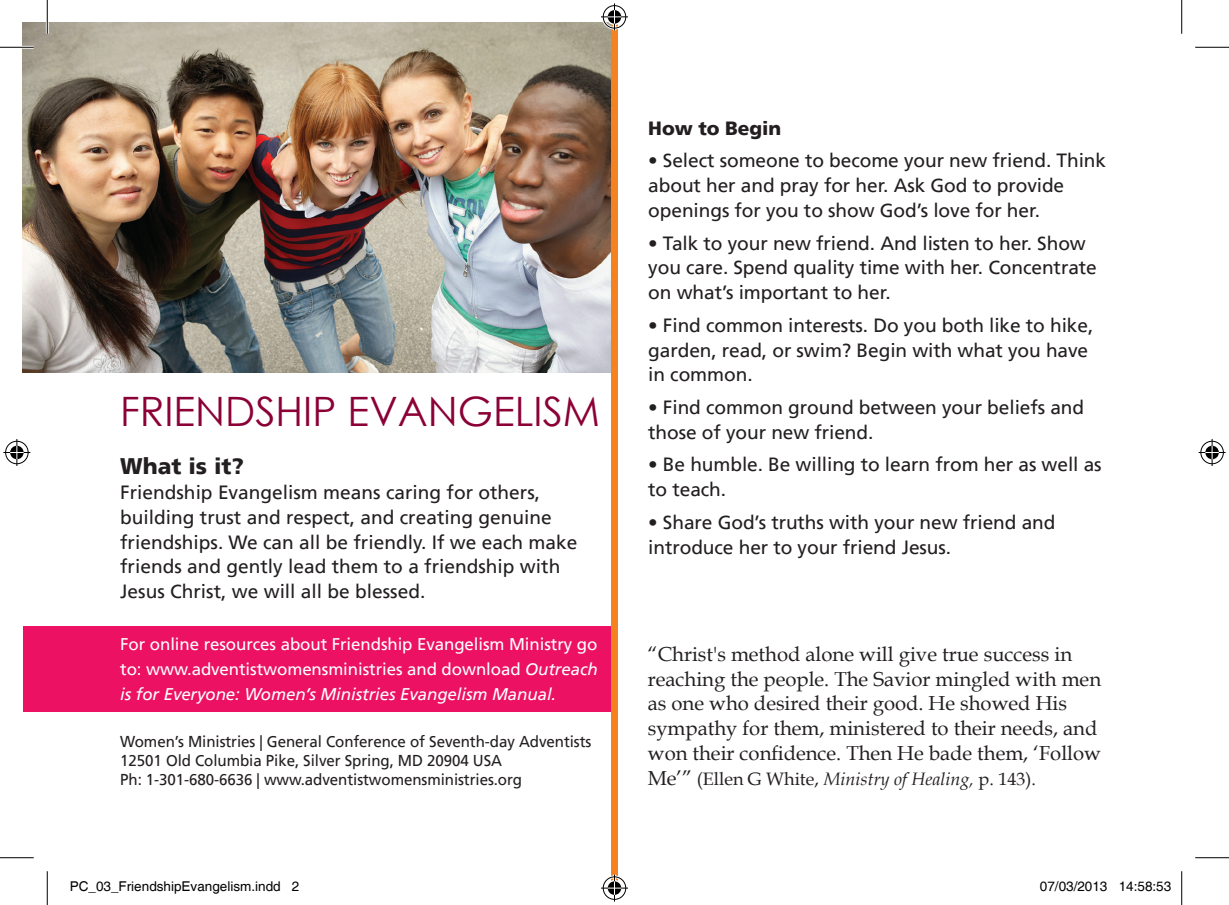
<style>
.page{position:relative;width:1229px;height:905px;background:#fff}
.page>*{position:absolute;margin:0;border:0;box-sizing:border-box;transform-origin:0 0}
.t1{font:40.5px "Century Gothic";color:#8b0036}
.t2{font:900 22.5px "Frutiger LT";color:#231f20}
.t3{font:20.25px/24.8px "Book Antiqua";color:#231f20}
.t4{font:19.12px/24.8px "Frutiger LT";letter-spacing:-.005em;color:#231f20}
.t5{font:900 19.12px "Frutiger LT";letter-spacing:-.005em;color:#231f20}
.t6{font:18px "Book Antiqua";color:#231f20}
.t7{font:16.88px/24.8px "Frutiger LT";letter-spacing:-.005em;color:#fff;text-align:justify}
.t8{font:15.75px "Frutiger LT";letter-spacing:-.005em;color:#231f20;scale:.96 1}
.t9{font:13.5px "Helvetica";color:#000}
.s1{font-style:italic}
.s2{font-size:20.25px}
</style>
<div class="page">
<div style="left:23px;top:626px;width:591px;height:85px;background:#ec1163"></div>
<img style="left:23px;top:23px;width:588px;height:350px">
<div style="left:611px;top:23px;width:7px;height:859px;background:#f58220"></div>
<hr style="left:0;top:46px;width:34px;height:3px;background:#fff">
<hr style="left:46px;top:0;width:3px;height:34px;background:#fff">
<hr style="left:0;top:47px;width:34px;height:1px;background:#000">
<hr style="left:1195px;top:47px;width:33px;height:1px;background:#000">
<hr style="left:0;top:857px;width:34px;height:1px;background:#000">
<hr style="left:1195px;top:857px;width:33px;height:1px;background:#000">
<hr style="left:47px;top:0;width:1px;height:34px;background:#000">
<hr style="left:47px;top:871px;width:1px;height:33px;background:#000">
<hr style="left:1181px;top:0;width:1px;height:34px;background:#000">
<hr style="left:1181px;top:871px;width:1px;height:33px;background:#000">
<svg style="left:601px;top:3px;width:27px;height:27px"></svg>
<svg style="left:601px;top:874px;width:27px;height:27px"></svg>
<svg style="left:3px;top:439px;width:27px;height:27px"></svg>
<svg style="left:1198px;top:439px;width:27px;height:27px"></svg>
<p class="t1" style="left:120px;top:383px;width:481px">FRIENDSHIP EVANGELISM</p>
<p class="t2" style="left:120px;top:453px;width:125px">What is it?</p>
<p class="t4" style="left:120px;top:480px;width:421px">Friendship Evangelism means caring for others,</p>
<p class="t4" style="left:120px;top:505px;width:433px">building trust and respect, and creating genuine</p>
<p class="t4" style="left:120px;top:529px;width:459px">friendships. We can all be friendly. If we each make</p>
<p class="t4" style="left:120px;top:554px;width:441px">friends and gently lead them to a friendship with<br>Jesus Christ, we will all be blessed.</p>
<p class="t7" style="left:120px;top:632px;width:479px">For online resources about Friendship Evangelism Ministry go to: www.adventistwomensministries and download <span class="s1">Outreach is for Everyone: Women’s Ministries Evangelism Manual.</span></p>
<p class="t8" style="left:120px;top:732px;width:492px">Women’s Ministries | General Conference of Seventh-day Adventists</p>
<p class="t8" style="left:120px;top:751px;width:399px">12501 Old Columbia Pike, Silver Spring, MD 20904 USA</p>
<p class="t8" style="left:120px;top:770px;width:420px">Ph: 1-301-680-6636 | www.adventistwomensministries.org</p>
<p class="t5" style="left:648px;top:116px;width:134px">How to Begin</p>
<p class="t4" style="left:648px;top:148px;width:459px">• Select someone to become your new friend. Think about her and pray for her. Ask God to provide openings for you to show God’s love for her.</p>
<p class="t4" style="left:648px;top:230px;width:450px">• Talk to your new friend. And listen to her. Show you care. Spend quality time with her. Concentrate on what’s important to her.</p>
<p class="t4" style="left:648px;top:313px;width:446px">• Find common interests. Do you both like to hike, garden, read, or swim? Begin with what you have in common.</p>
<p class="t4" style="left:648px;top:395px;width:437px">• Find common ground between your beliefs and those of your new friend.</p>
<p class="t4" style="left:648px;top:452px;width:455px">• Be humble. Be willing to learn from her as well as to teach.</p>
<p class="t4" style="left:648px;top:510px;width:409px">• Share God’s truths with your new friend and introduce her to your friend Jesus.</p>
<p class="t3" style="left:648px;top:641px;width:455px">“Christ's method alone will give true success in reaching the people. The Savior mingled with men as one who desired their good. He showed His sympathy for them, ministered to their needs, and won their confidence. Then He bade them, ‘Follow</p>
<p class="t6" style="left:648px;top:766px;width:389px"><span class="s2">Me’”</span> (Ellen G White, <span class="s1">Ministry of Healing,</span> p. 143).</p>
<p class="t9" style="left:70px;top:878px;width:231px">PC_03_FriendshipEvangelism.indd 2</p>
<p class="t9" style="left:1040px;top:878px;width:133px">07/03/2013 14:58:53</p>
</div>
